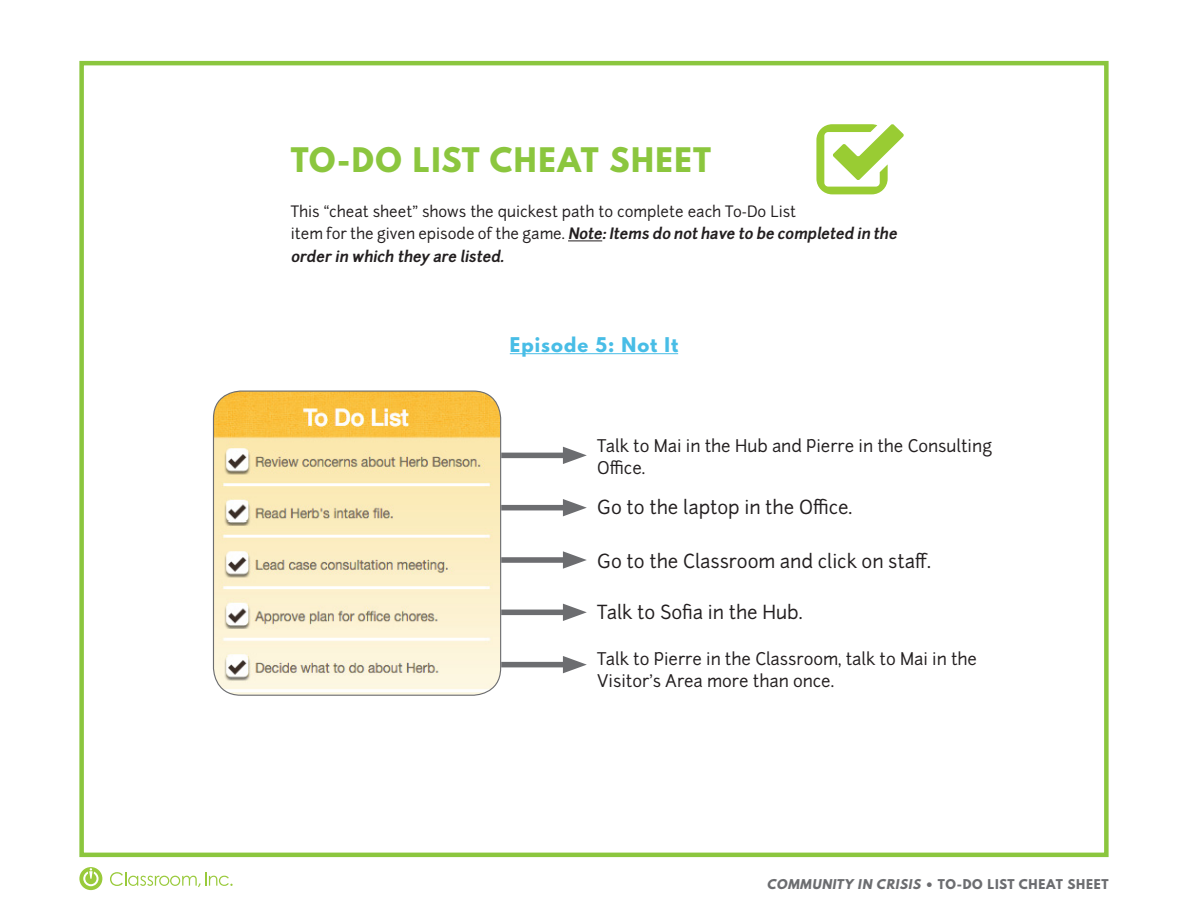
<style>
.page{position:relative;width:1188px;height:918px;background:#fff}
.page>*{position:absolute;margin:0;border:0;box-sizing:border-box;transform-origin:0 0}
.Activity_Heading{font:700 30px "League Spartan";letter-spacing:.05em;color:#8bc63e}
.TX1{font:18.45px "Junction";letter-spacing:-.005em;color:#231f20}
.Subhead_Lesson{font:700 18px "League Spartan";letter-spacing:.06em;color:#48bde6}
.TX1-2{font:16.65px "Junction";letter-spacing:-.005em;color:#231f20}
.TX1-3{font:15px/22.5px "Junction";letter-spacing:-.005em;color:#231f20}
.t1{font:700 12px "League Spartan";letter-spacing:.06em;color:#6c6d70}
.s1{font-weight:700;font-style:italic}
.s2{font-style:italic}
</style>
<div class="page">
<div style="left:79px;top:61px;width:1030px;height:796px;border:4px solid #8bc63e"></div>
<hr style="left:568px;top:241px;width:34px;height:1px;background:#231f20">
<hr style="left:510px;top:353px;width:168px;height:1px;background:#48bde6">
<img style="left:213px;top:391px;width:288px;height:304px">
<div style="left:213px;top:391px;width:288px;height:305px;border:1px solid #6c6d70;border-radius:27px"></div>
<div style="left:501px;top:453px;width:72px;height:5px;background:#6c6d70"></div>
<svg style="left:563px;top:447px;width:24px;height:17px"></svg>
<div style="left:501px;top:505px;width:72px;height:5px;background:#6c6d70"></div>
<svg style="left:563px;top:499px;width:24px;height:17px"></svg>
<div style="left:501px;top:557px;width:72px;height:6px;background:#6c6d70"></div>
<svg style="left:563px;top:551px;width:24px;height:18px"></svg>
<div style="left:501px;top:610px;width:72px;height:5px;background:#6c6d70"></div>
<svg style="left:563px;top:604px;width:24px;height:17px"></svg>
<div style="left:501px;top:662px;width:72px;height:5px;background:#6c6d70"></div>
<svg style="left:563px;top:656px;width:24px;height:17px"></svg>
<svg style="left:816px;top:124px;width:88px;height:70px"></svg>
<svg style="left:79px;top:867px;width:23px;height:23px"></svg>
<svg style="left:110px;top:872px;width:123px;height:15px"></svg>
<p class="Activity_Heading" style="left:291px;top:136px;width:422px">TO-DO LIST CHEAT SHEET</p>
<p class="TX1-3" style="left:291px;top:200px;width:611px">This “cheat sheet” shows the quickest path to complete each To-Do List<br>i t e m fo r t h e g i v e n e p i s o d e o f t h e g a m e . <span class="s1">Note:Items do not have to be completed in the order in which they are listed.</span></p>
<p class="Subhead_Lesson" style="left:510px;top:331px;width:170px">Episode 5: Not It</p>
<p class="TX1-2" style="left:597px;top:435px;width:396px">Talk to Mai in the Hub and Pierre in the Consulting</p>
<p class="TX1-2" style="left:597px;top:457px;width:50px">Office.</p>
<p class="TX1" style="left:597px;top:496px;width:257px">Go to the laptop in the Office.</p>
<p class="TX1" style="left:597px;top:549px;width:335px">Go to the Classroom and click on staff.</p>
<p class="TX1" style="left:597px;top:600px;width:207px">Talk to Sofia in the Hub.</p>
<p class="TX1-2" style="left:597px;top:648px;width:381px">Talk to Pierre in the Classroom, talk to Mai in the</p>
<p class="TX1-2" style="left:597px;top:670px;width:238px">Visitor’s Area more than once.</p>
<p class="t1" style="left:767px;top:875px;width:343px"><span class="s2">COMMUNITY IN CRISIS</span> • TO-DO LIST CHEAT SHEET</p>
</div>
